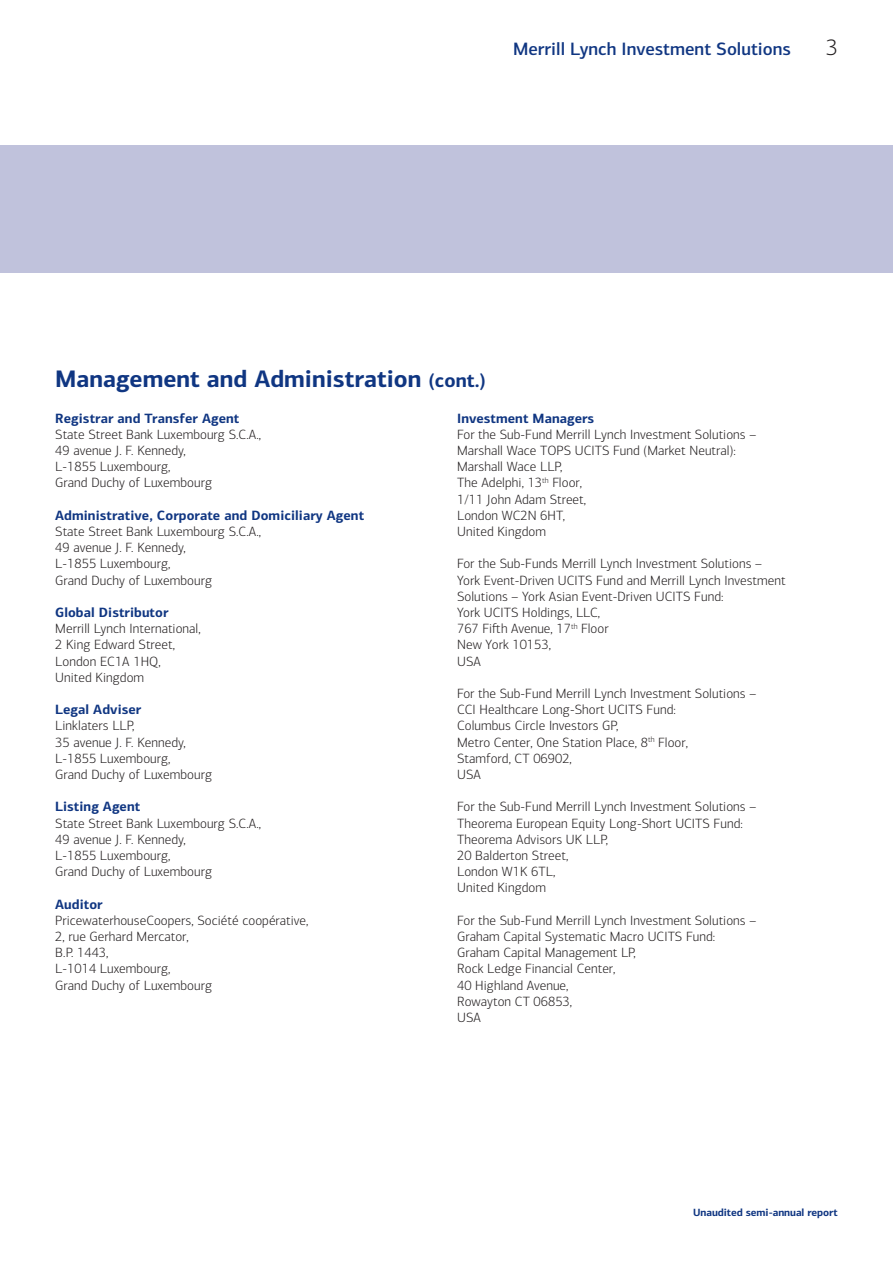
<style>
.page{position:relative;width:893px;height:1263px;background:#fff}
.page>*{position:absolute;margin:0;border:0;box-sizing:border-box;transform-origin:0 0}
.t1{font:700 24px "Connections";color:#103682}
.t2{font:300 22.5px "Connections";color:#231f20}
.t3{font:500 18px "Connections";color:#103682}
.t4{font:300 13.5px/16.2px "Connections";letter-spacing:.005em;color:#231f20}
.t5{font:700 13.5px "Connections";letter-spacing:.005em;color:#103682}
.t6{font:700 10.5px "Connections";letter-spacing:-.005em;color:#103682}
.s1{font-size:19.5px}
</style>
<div class="page">
<div style="left:0;top:145px;width:893px;height:127px;background:#c0c2dc"></div>
<h3 class="t3" style="left:513px;top:38px;width:279px">Merrill Lynch Investment Solutions</h3>
<h2 class="t2" style="left:826px;top:35px;width:13px">3</h2>
<h1 class="t1" style="left:55px;top:364px;width:432px">Management and Administration <span class="s1">(cont.)</span></h1>
<p class="t5" style="left:55px;top:410px;width:186px">Registrar and Transfer Agent</p>
<p class="t4" style="left:55px;top:426px;width:207px">State Street Bank Luxembourg S.C.A.,<br>49 avenue J. F. Kennedy,<br>L-1855 Luxembourg,<br>Grand Duchy of Luxembourg</p>
<p class="t5" style="left:55px;top:507px;width:310px">Administrative, Corporate and Domiciliary Agent</p>
<p class="t4" style="left:55px;top:523px;width:207px">State Street Bank Luxembourg S.C.A.,<br>49 avenue J. F. Kennedy,<br>L-1855 Luxembourg,<br>Grand Duchy of Luxembourg</p>
<p class="t5" style="left:55px;top:604px;width:115px">Global Distributor</p>
<p class="t4" style="left:55px;top:621px;width:147px">Merrill Lynch International,<br>2 King Edward Street,<br>London EC1A 1HQ,<br>United Kingdom</p>
<p class="t5" style="left:55px;top:701px;width:88px">Legal Adviser</p>
<p class="t4" style="left:55px;top:718px;width:158px">Linklaters LLP,<br>35 avenue J. F. Kennedy,<br>L-1855 Luxembourg,<br>Grand Duchy of Luxembourg</p>
<p class="t5" style="left:55px;top:798px;width:86px">Listing Agent</p>
<p class="t4" style="left:55px;top:815px;width:207px">State Street Bank Luxembourg S.C.A.,<br>49 avenue J. F. Kennedy,<br>L-1855 Luxembourg,<br>Grand Duchy of Luxembourg</p>
<p class="t5" style="left:55px;top:896px;width:49px">Auditor</p>
<p class="t4" style="left:55px;top:912px;width:255px">PricewaterhouseCoopers, Société coopérative,<br>2, rue Gerhard Mercator,<br>B.P. 1443,<br>L-1014 Luxembourg,<br>Grand Duchy of Luxembourg</p>
<p class="t5" style="left:457px;top:410px;width:139px">Investment Managers</p>
<p class="t4" style="left:457px;top:426px;width:301px">For the Sub-Fund Merrill Lynch Investment Solutions –<br>Marshall Wace TOPS UCITS Fund (Market Neutral):<br>Marshall Wace LLP,<br>The Adelphi, 13<sup>th</sup> Floor,<br>1/11 John Adam Street,<br>London WC2N 6HT,<br>United Kingdom</p>
<p class="t4" style="left:457px;top:556px;width:330px">For the Sub-Funds Merrill Lynch Investment Solutions – York Event-Driven UCITS Fund and Merrill Lynch Investment Solutions – York Asian Event-Driven UCITS Fund:<br>York UCITS Holdings, LLC,<br>767 Fifth Avenue, 17<sup>th</sup> Floor<br>New York 10153,<br>USA</p>
<p class="t4" style="left:457px;top:685px;width:301px">For the Sub-Fund Merrill Lynch Investment Solutions –<br>CCI Healthcare Long-Short UCITS Fund:<br>Columbus Circle Investors GP,<br>Metro Center, One Station Place, 8<sup>th</sup> Floor,<br>Stamford, CT 06902,<br>USA</p>
<p class="t4" style="left:457px;top:799px;width:301px">For the Sub-Fund Merrill Lynch Investment Solutions –<br>Theorema European Equity Long-Short UCITS Fund:<br>Theorema Advisors UK LLP,<br>20 Balderton Street,<br>London W1K 6TL,<br>United Kingdom</p>
<p class="t4" style="left:457px;top:912px;width:301px">For the Sub-Fund Merrill Lynch Investment Solutions –<br>Graham Capital Systematic Macro UCITS Fund:<br>Graham Capital Management LP,<br>Rock Ledge Financial Center,<br>40 Highland Avenue,<br>Rowayton CT 06853,<br>USA</p>
<p class="t6" style="left:693px;top:1205px;width:146px">Unaudited semi-annual report</p>
</div>
